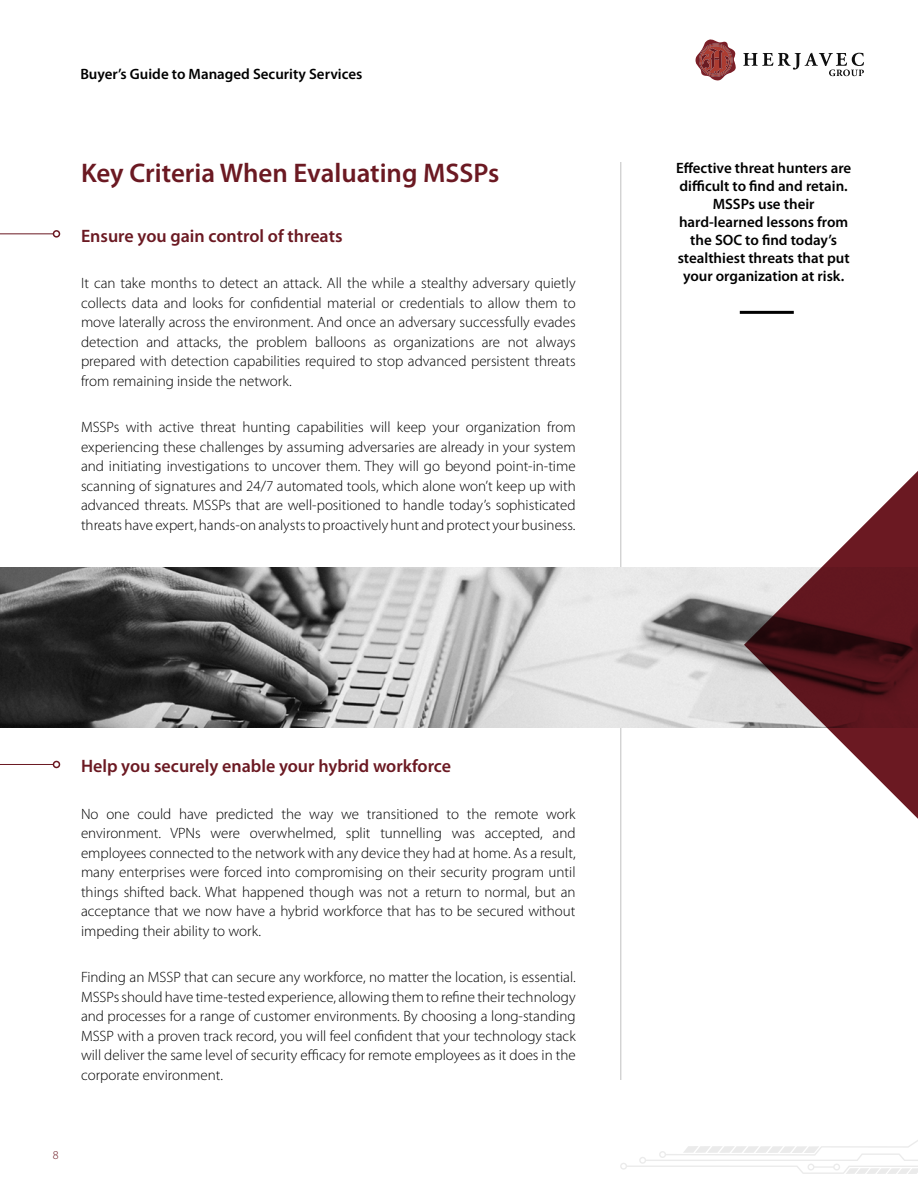
<style>
.page{position:relative;width:918px;height:1188px;background:#fff}
.page>*{position:absolute;margin:0;border:0;box-sizing:border-box;transform-origin:0 0}
.t1{font:600 27px "Myriad Pro";color:#6b1922}
.t2{font:600 18px "Myriad Pro";color:#6b1922}
.t3{font:300 15px/19.5px "Myriad Pro";color:#000;text-align:justify}
.t4{font:600 15px/18px "Myriad Pro";color:#000;text-align:center}
.t5{font:300 12px "Myriad Pro";color:#6b1922}
</style>
<div class="page">
<svg style="left:620px;top:1140px;width:298px;height:34px"></svg>
<hr style="left:621px;top:162px;width:1px;height:918px;background:#c0c0c0">
<svg style="left:696px;top:39px;width:40px;height:41px"></svg>
<svg style="left:743px;top:53px;width:121px;height:23px"></svg>
<hr style="left:0;top:233px;width:53px;height:1px;background:#6b1922">
<div style="left:53px;top:230px;width:7px;height:8px;border:2px solid #6b1922;border-radius:50%"></div>
<hr style="left:0;top:764px;width:53px;height:1px;background:#6b1922">
<div style="left:53px;top:761px;width:7px;height:7px;border:2px solid #6b1922;border-radius:50%"></div>
<hr style="left:740px;top:311px;width:54px;height:3px;background:#000">
<img style="left:0;top:567px;width:744px;height:160px">
<svg style="left:744px;top:471px;width:174px;height:348px"></svg>
<p class="t4" style="left:80px;top:65px;width:284px">Buyer’s Guide to Managed Security Services</p>
<h1 class="t1" style="left:81px;top:156px;width:420px">Key Criteria When Evaluating MSSPs</h1>
<p class="t2" style="left:81px;top:224px;width:263px">Ensure you gain control of threats</p>
<p class="t3" style="left:81px;top:274px;width:496px">It can take months to detect an attack. All the while a stealthy adversary quietly collects data and looks for confidential material or credentials to allow them to move laterally across the environment. And once an adversary successfully evades detection and attacks, the problem balloons as organizations are not always prepared with detection capabilities required to stop advanced persistent threats from remaining inside the network.</p>
<p class="t3" style="left:81px;top:418px;width:496px">MSSPs with active threat hunting capabilities will keep your organization from experiencing these challenges by assuming adversaries are already in your system and initiating investigations to uncover them. They will go beyond point-in-time scanning of signatures and 24/7 automated tools, which alone won’t keep up with advanced threats. MSSPs that are well-positioned to handle today’s sophisticated threats have expert, hands-on analysts to proactively hunt and protect your business.</p>
<p class="t2" style="left:81px;top:755px;width:372px">Help you securely enable your hybrid workforce</p>
<p class="t3" style="left:81px;top:804px;width:496px">No one could have predicted the way we transitioned to the remote work environment. VPNs were overwhelmed, split tunnelling was accepted, and employees connected to the network with any device they had at home. As a result, many enterprises were forced into compromising on their security program until things shifted back. What happened though was not a return to normal, but an acceptance that we now have a hybrid workforce that has to be secured without impeding their ability to work.</p>
<p class="t3" style="left:81px;top:968px;width:496px">Finding an MSSP that can secure any workforce, no matter the location, is essential.<br>MSSPs should have time-tested experience, allowing them to refine their technology and processes for a range of customer environments. By choosing a long-standing MSSP with a proven track record, you will feel confident that your technology stack will deliver the same level of security efficacy for remote employees as it does in the corporate environment.</p>
<p class="t5" style="left:53px;top:1148px;width:7px">8</p>
<p class="t4" style="left:676px;top:159px;width:177px">Effective threat hunters are difficult to find and retain.<br>MSSPs use their hard-learned lessons from the SOC to find today’s stealthiest threats that put your organization at risk.</p>
</div>
